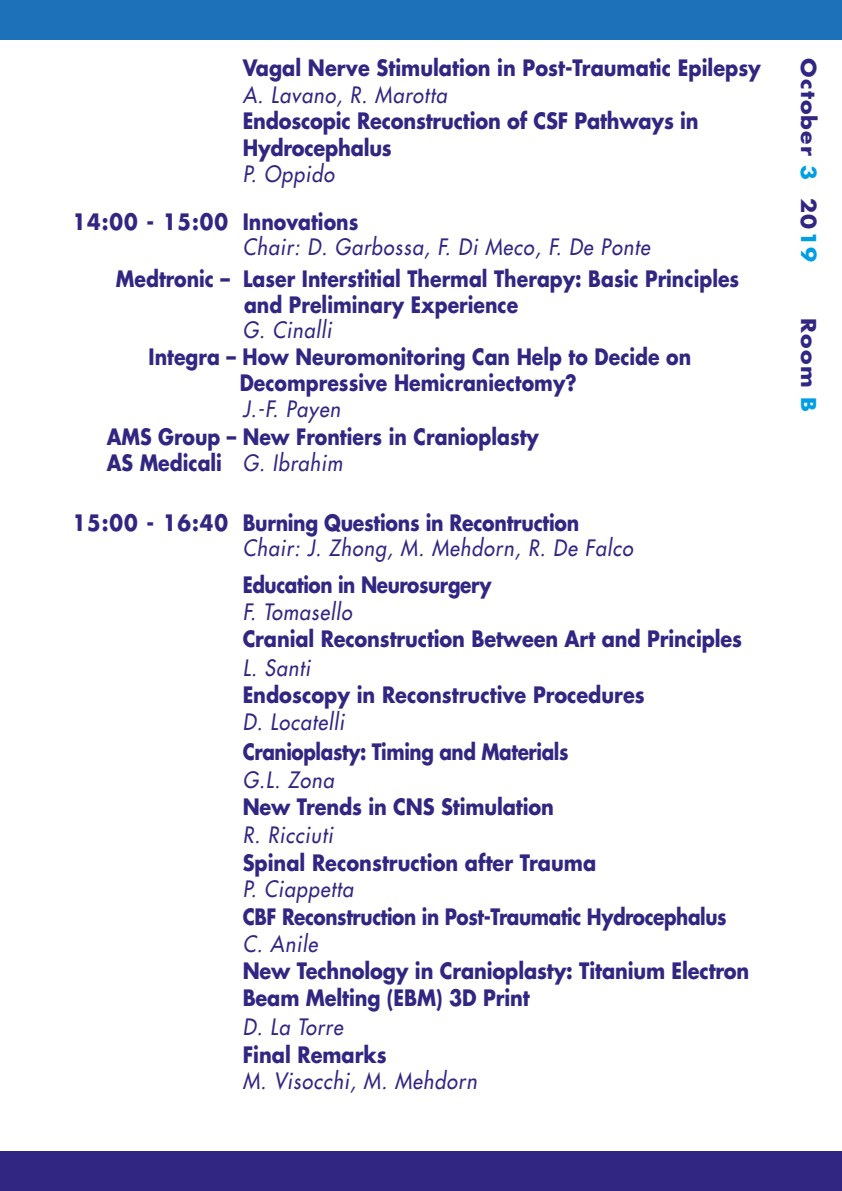
<style>
.page{position:relative;width:842px;height:1191px;background:#fff}
.page>*{position:absolute;margin:0;border:0;box-sizing:border-box;transform-origin:0 0}
.t1{font:700 22px/26.4px "Futura LT";color:#312783;scale:.88 1}
.t2{font:italic 22px "Futura LT";letter-spacing:.05em;color:#312783;scale:.9 1}
.t3{font:700 22px/26.4px "Futura LT";color:#312783;scale:.86 1}
.t4{font:700 22px "Futura LT";letter-spacing:-.02em;color:#312783;scale:.84 1}
.t5{font:700 22px "Futura LT";color:#312783;scale:.9 1}
.t6{font:700 20px "Futura LT";letter-spacing:.05em;color:#312783;scale:1.1 1}
.s1{color:#009fe3}
</style>
<div class="page">
<div style="left:0;top:0;width:842px;height:40px;background:#1d71b8"></div>
<div style="left:0;top:1151px;width:842px;height:40px;background:#312783"></div>
<p class="t5" style="left:73px;top:207px;width:174px">14:00 - 15:00</p>
<p class="t1" style="left:243px;top:54px;width:590px">Vagal Nerve Stimulation in Post-Traumatic Epilepsy</p>
<p class="t2" style="left:243px;top:81px;width:228px">A. Lavano, R. Marotta</p>
<p class="t1" style="left:243px;top:108px;width:520px">Endoscopic Reconstruction of CSF Pathways in<br>Hydrocephalus</p>
<p class="t2" style="left:243px;top:160px;width:103px">P. Oppido</p>
<p class="t3" style="left:243px;top:208px;width:136px">Innovations</p>
<p class="t2" style="left:243px;top:233px;width:454px">Chair: D. Garbossa, F. Di Meco, F. De Ponte</p>
<p class="t3" style="left:244px;top:265px;width:577px;text-indent:-128px">Medtronic – Laser Interstitial Thermal Therapy: Basic Principles and Preliminary Experience</p>
<p class="t2" style="left:243px;top:316px;width:100px">G. Cinalli</p>
<p class="t3" style="left:240px;top:343px;width:527px;text-indent:-91px">Integra – How Neuromonitoring Can Help to Decide on<br>Decompressive Hemicraniectomy?</p>
<p class="t2" style="left:243px;top:394px;width:110px">J.-F. Payen</p>
<p class="t3" style="left:107px;top:423px;width:504px">AMS Group – New Frontiers in Cranioplasty<br>AS Medicali</p>
<p class="t2" style="left:243px;top:449px;width:112px">G. Ibrahim</p>
<p class="t5" style="left:73px;top:508px;width:564px">15:00 - 16:40 Burning Questions in Recontruction</p>
<p class="t2" style="left:243px;top:534px;width:435px">Chair: J. Zhong, M. Mehdorn, R. De Falco</p>
<p class="t4" style="left:243px;top:569px;width:298px">Education in Neurosurgery</p>
<p class="t2" style="left:243px;top:598px;width:123px">F. Tomasello</p>
<p class="t1" style="left:243px;top:625px;width:569px">Cranial Reconstruction Between Art and Principles</p>
<p class="t2" style="left:243px;top:653px;width:77px">L. Santi</p>
<p class="t1" style="left:243px;top:681px;width:458px">Endoscopy in Reconstructive Procedures</p>
<p class="t2" style="left:243px;top:708px;width:114px">D. Locatelli</p>
<p class="t4" style="left:243px;top:737px;width:389px">Cranioplasty: Timing and Materials</p>
<p class="t2" style="left:243px;top:765px;width:103px">G.L. Zona</p>
<p class="t1" style="left:243px;top:793px;width:355px">New Trends in CNS Stimulation</p>
<p class="t2" style="left:243px;top:821px;width:102px">R. Ricciuti</p>
<p class="t1" style="left:243px;top:849px;width:403px">Spinal Reconstruction after Trauma</p>
<p class="t2" style="left:243px;top:875px;width:124px">P. Ciappetta</p>
<p class="t4" style="left:243px;top:902px;width:578px">CBF Reconstruction in Post-Traumatic Hydrocephalus</p>
<p class="t2" style="left:243px;top:930px;width:85px">C. Anile</p>
<p class="t1" style="left:243px;top:957px;width:577px">New Technology in Cranioplasty: Titanium Electron<br>Beam Melting (EBM) 3D Print</p>
<p class="t2" style="left:243px;top:1013px;width:113px">D. La Torre</p>
<p class="t1" style="left:243px;top:1040px;width:165px">Final Remarks</p>
<p class="t2" style="left:243px;top:1067px;width:262px">M. Visocchi, M. Mehdorn</p>
<p class="t6" style="left:822px;top:58px;width:186px;rotate:90deg">October <span class="s1">3</span> 20<span class="s1">19</span></p>
<p class="t6" style="left:822px;top:318px;width:86px;rotate:90deg">Room <span class="s1">B</span></p>
</div>
